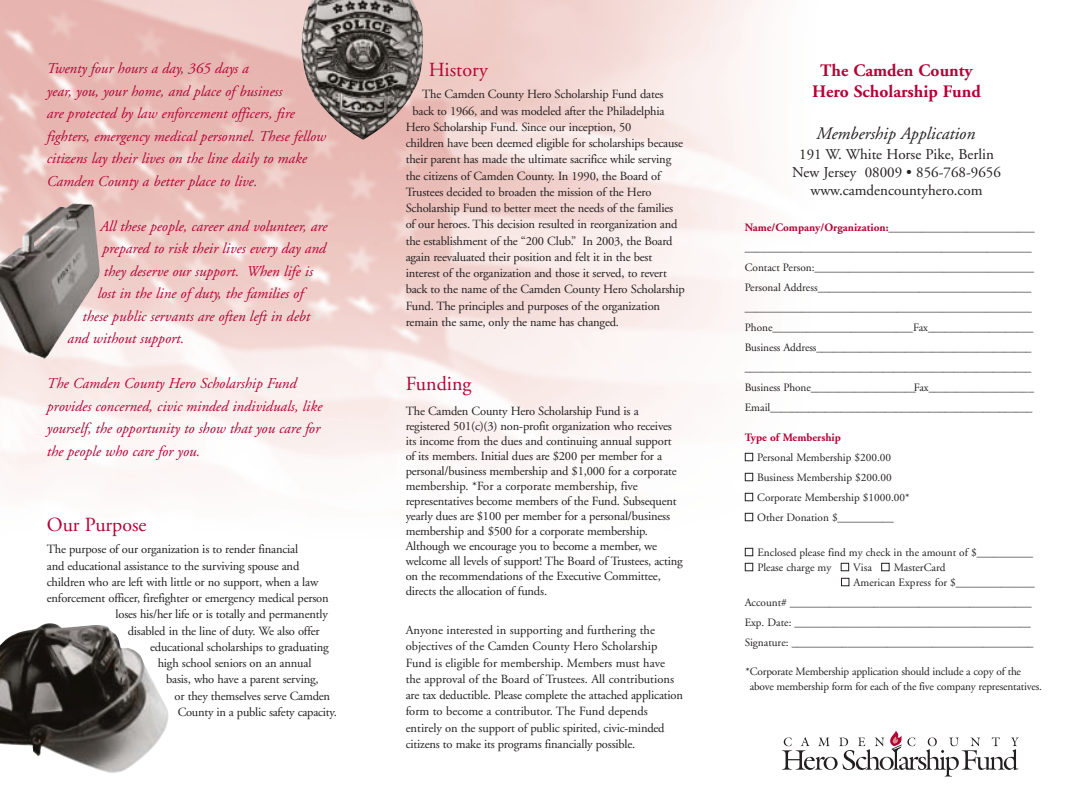
<style>
.page{position:relative;width:1069px;height:810px;background:#fff}
.page>*{position:absolute;margin:0;border:0;box-sizing:border-box;transform-origin:0 0}
.t1{font:20px "Adobe Garamond";color:#b30437}
.t2{font:700 17.5px/21px "Adobe Garamond";color:#b30437;text-align:center}
.t3{font:italic 17.5px "Adobe Garamond";color:#231f20}
.t4{font:italic 15px/22.5px "Adobe Garamond";color:#b30437}
.t5{font:15px/18px "Adobe Garamond";color:#231f20;text-align:center}
.t6{font:12.5px/15px "Adobe Garamond";letter-spacing:-.015em;color:#231f20}
.t7{font:11.25px/20px "Adobe Garamond";color:#231f20}
.t8{font:700 11.25px "Adobe Garamond";color:#b30437}
.s1{font-weight:700;color:#b30437}
</style>
<div class="page">
<div style="left:745px;top:453px;width:8px;height:8px;border:1px solid #231f20"></div>
<div style="left:745px;top:473px;width:8px;height:8px;border:1px solid #231f20"></div>
<div style="left:745px;top:493px;width:8px;height:8px;border:1px solid #231f20"></div>
<div style="left:745px;top:513px;width:8px;height:8px;border:1px solid #231f20"></div>
<div style="left:745px;top:548px;width:8px;height:8px;border:1px solid #231f20"></div>
<div style="left:745px;top:563px;width:8px;height:8px;border:1px solid #231f20"></div>
<div style="left:841px;top:563px;width:8px;height:8px;border:1px solid #231f20"></div>
<div style="left:881px;top:563px;width:8px;height:8px;border:1px solid #231f20"></div>
<div style="left:841px;top:578px;width:8px;height:8px;border:1px solid #231f20"></div>
<img style="left:0;top:623px;width:169px;height:150px">
<img style="left:301px;top:0;width:124px;height:140px">
<img style="left:0;top:203px;width:100px;height:156px">
<svg style="left:782px;top:731px;width:237px;height:46px"></svg>
<p class="t4" style="left:47px;top:58px;width:281px">Twenty four hours a day, 365 days a<br>year, you, your home, and place of business<br>are protected by law enforcement officers, fire fighters, emergency medical personnel. These fellow citizens lay their lives on the line daily to make Camden County a better place to live.</p>
<p class="t4" style="left:100px;top:215px;width:229px">All these people, career and volunteer, are</p>
<p class="t4" style="left:102px;top:238px;width:225px">prepared to risk their lives every day and</p>
<p class="t4" style="left:104px;top:260px;width:211px">they deserve our support. When life is</p>
<p class="t4" style="left:97px;top:283px;width:207px">lost in the line of duty, the families of</p>
<p class="t4" style="left:82px;top:305px;width:229px">these public servants are often left in debt</p>
<p class="t4" style="left:67px;top:328px;width:118px">and without support.</p>
<p class="t4" style="left:47px;top:373px;width:277px">The Camden County Hero Scholarship Fund provides concerned, civic minded individuals, like yourself, the opportunity to show that you care for the people who care for you.</p>
<h1 class="t1" style="left:47px;top:514px;width:101px">Our Purpose</h1>
<p class="t6" style="left:47px;top:542px;width:253px">The purpose of our organization is to render financial</p>
<p class="t6" style="left:47px;top:559px;width:254px">and educational assistance to the surviving spouse and</p>
<p class="t6" style="left:47px;top:575px;width:273px">children who are left with little or no support, when a law</p>
<p class="t6" style="left:47px;top:591px;width:283px">enforcement officer, firefighter or emergency medical person</p>
<p class="t6" style="left:116px;top:607px;width:214px">loses his/her life or is totally and permanently</p>
<p class="t6" style="left:128px;top:624px;width:193px">disabled in the line of duty. We also offer</p>
<p class="t6" style="left:150px;top:640px;width:180px">educational scholarships to graduating</p>
<p class="t6" style="left:158px;top:656px;width:155px">high school seniors on an annual</p>
<p class="t6" style="left:166px;top:672px;width:154px">basis, who have a parent serving,</p>
<p class="t6" style="left:175px;top:689px;width:157px">or they themselves serve Camden</p>
<p class="t6" style="left:178px;top:705px;width:161px">County in a public safety capacity.</p>
<h1 class="t1" style="left:429px;top:59px;width:60px">History</h1>
<p class="t6" style="left:422px;top:87px;width:243px">The Camden County Hero Scholarship Fund dates</p>
<p class="t6" style="left:412px;top:104px;width:254px">back to 1966, and was modeled after the Philadelphia</p>
<p class="t6" style="left:406px;top:120px;width:227px">Hero Scholarship Fund. Since our inception, 50</p>
<p class="t6" style="left:406px;top:136px;width:279px">children have been deemed eligible for scholarships because</p>
<p class="t6" style="left:406px;top:152px;width:267px">their parent has made the ultimate sacrifice while serving</p>
<p class="t6" style="left:406px;top:169px;width:256px">the citizens of Camden County. In 1990, the Board of</p>
<p class="t6" style="left:406px;top:185px;width:247px">Trustees decided to broaden the mission of the Hero</p>
<p class="t6" style="left:406px;top:201px;width:269px">Scholarship Fund to better meet the needs of the families</p>
<p class="t6" style="left:406px;top:217px;width:273px">of our heroes. This decision resulted in reorganization and</p>
<p class="t6" style="left:406px;top:234px;width:268px">the establishment of the “200 Club.” In 2003, the Board</p>
<p class="t6" style="left:406px;top:250px;width:248px">again reevaluated their position and felt it in the best</p>
<p class="t6" style="left:406px;top:266px;width:263px">interest of the organization and those it served, to revert</p>
<p class="t6" style="left:406px;top:282px;width:281px">back to the name of the Camden County Hero Scholarship</p>
<p class="t6" style="left:406px;top:299px;width:256px">Fund. The principles and purposes of the organization</p>
<p class="t6" style="left:406px;top:315px;width:215px">remain the same, only the name has changed.</p>
<h1 class="t1" style="left:406px;top:373px;width:67px">Funding</h1>
<p class="t6" style="left:406px;top:404px;width:279px">The Camden County Hero Scholarship Fund is a registered 501(c)(3) non-profit organization who receives its income from the dues and continuing annual support of its members. Initial dues are $200 per member for a personal/business membership and $1,000 for a corporate membership. *For a corporate membership, five representatives become members of the Fund. Subsequent yearly dues are $100 per member for a personal/business membership and $500 for a corporate membership.<br>Although we encourage you to become a member, we welcome all levels of support! The Board of Trustees, acting on the recommendations of the Executive Committee, directs the allocation of funds.</p>
<p class="t6" style="left:406px;top:622px;width:279px;line-height:16.2px">Anyone interested in supporting and furthering the objectives of the Camden County Hero Scholarship Fund is eligible for membership. Members must have the approval of the Board of Trustees. All contributions are tax deductible. Please complete the attached application form to become a contributor. The Fund depends entirely on the support of public spirited, civic-minded citizens to make its programs financially possible.</p>
<h2 class="t2" style="left:812px;top:61px;width:170px">The Camden County<br>Hero Scholarship Fund</h2>
<h2 class="t3" style="left:816px;top:125px;width:160px">Membership Application</h2>
<p class="t5" style="left:792px;top:145px;width:210px">191 W. White Horse Pike, Berlin<br>New Jersey 08009 • 856-768-9656 www.camdencountyhero.com</p>
<p class="t7" style="left:745px;top:218px;width:292px"><span class="s1">Name/Company/Organization:</span>__________________________ ___________________________________________________ Contact Person:_______________________________________ Personal Address______________________________________ ___________________________________________________ Phone_________________________Fax___________________ Business Address_______________________________________ ____________________________________________________ Business Phone___________________Fax___________________ Email________________________________________________</p>
<p class="t8" style="left:745px;top:431px;width:98px">Type of Membership</p>
<p class="t7" style="left:757px;top:448px;width:154px">Personal Membership $200.00<br>Business Membership $200.00<br>Corporate Membership $1000.00*<br>Other Donation $__________</p>
<p class="t7" style="left:757px;top:545px;width:277px;line-height:15px">Enclosed please find my check in the amount of $__________<br>Please charge my</p>
<p class="t7" style="left:853px;top:560px;width:183px;line-height:15px;text-indent:40px">MasterCard<br>American Express for $______________</p>
<p class="t7" style="left:745px;top:593px;width:290px">Account# ___________________________________________<br>Exp. Date: __________________________________________<br>Signature: ___________________________________________</p>
<p class="t7" style="left:853px;top:558px;width:20px">Visa</p>
<p class="t7" style="left:750px;top:664px;width:294px;line-height:15px;text-indent:-4px">*Corporate Membership application should include a copy of the above membership form for each of the five company representatives.</p>
</div>
